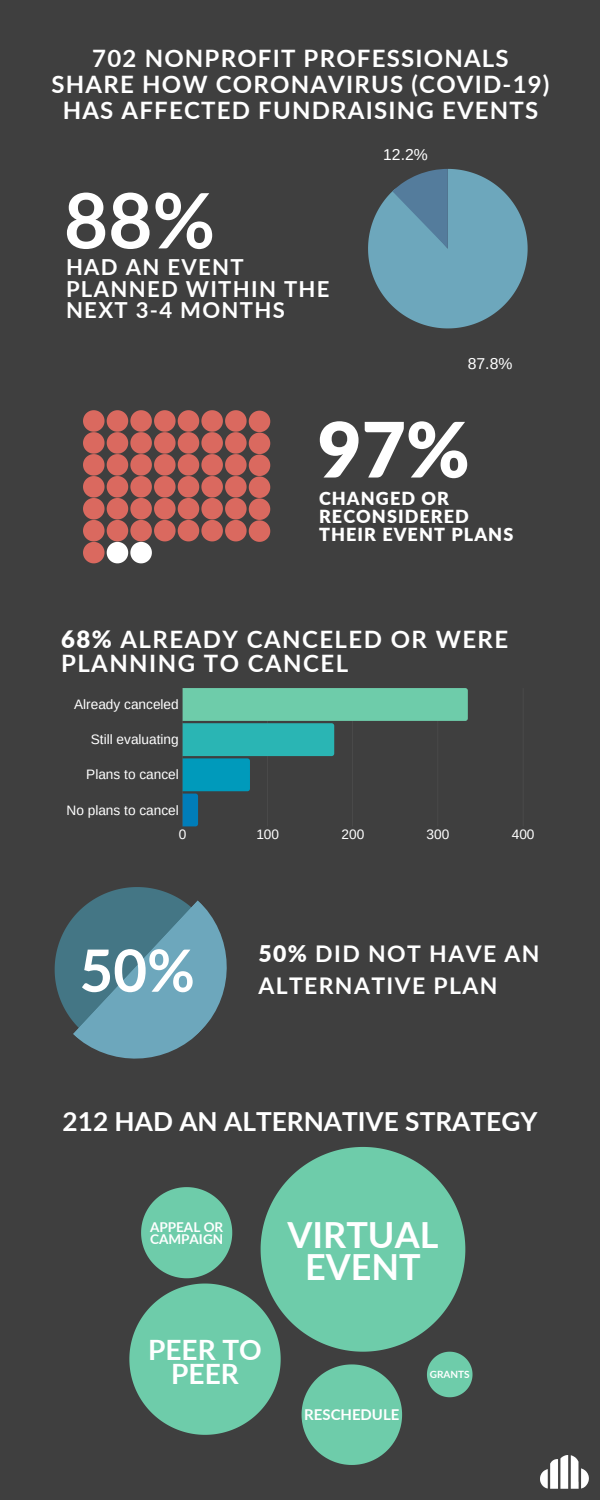
<style>
.page{position:relative;width:600px;height:1500px;background:#3f3f3f}
.page>*{position:absolute;margin:0;border:0;box-sizing:border-box;transform-origin:0 0}
.t1{font:900 76.4px "Lato";color:#fff}
.t2{font:700 76.4px "Lato";color:#fff}
.t3{font:700 58.3px "Lato";color:#fff}
.t4{font:700 36px/31.8px "Lato";color:#fff;text-align:center}
.t5{font:700 28px/24.3px "Lato";color:#fff;text-align:center}
.t6{font:700 26.2px "Lato";color:#fff}
.t7{font:700 24px/26.2px "Lato";letter-spacing:.05em;color:#fff;text-align:center}
.t8{font:700 23px/31.5px "Lato";letter-spacing:.06em;color:#fff}
.t9{font:700 22.1px/21.6px "Lato";letter-spacing:.06em;color:#fff}
.t10{font:900 18px/18px "Lato";letter-spacing:.06em;color:#fff}
.t11{font:15.7px "Arimo";color:#fff}
.t12{font:700 14.9px "Lato";color:#fff}
.t13{font:13.7px "Arimo";color:#fff}
.t14{font:700 13.5px/11.9px "Lato";color:#fff}
.t15{font:700 10px "Lato";color:#fff}
.s1{font-weight:900}
</style>
<div class="page">
<svg style="left:368px;top:169px;width:160px;height:159px"></svg>
<hr style="left:523px;top:688px;width:1px;height:138px;background:#fff">
<svg style="left:183px;top:688px;width:285px;height:138px"></svg>
<svg style="left:55px;top:887px;width:126px;height:134px"></svg>
<svg style="left:73px;top:900px;width:154px;height:159px;background:#598899"></svg>
<svg style="left:261px;top:1147px;width:204px;height:205px;fill:#6eccaa"></svg>
<svg style="left:129px;top:1284px;width:152px;height:151px"></svg>
<svg style="left:302px;top:1364px;width:100px;height:101px"></svg>
<svg style="left:141px;top:1187px;width:91px;height:91px"></svg>
<svg style="left:83px;top:410px;width:187px;height:153px"></svg>
<svg style="left:427px;top:1352px;width:46px;height:45px"></svg>
<img style="left:540px;top:1455px;width:49px;height:33px">
<p class="t7" style="left:51px;top:44px;width:500px">702 NONPROFIT PROFESSIONALS<br>SHARE HOW CORONAVIRUS (COVID-19)<br>HAS AFFECTED FUNDRAISING EVENTS</p>
<h1 class="t2" style="left:64px;top:173px;width:153px">88%</h1>
<p class="t9" style="left:66px;top:256px;width:265px">HAD AN EVENT<br>PLANNED WITHIN THE<br>NEXT 3-4 MONTHS</p>
<p class="t11" style="left:383px;top:146px;width:46px">12.2%</p>
<p class="t11" style="left:468px;top:355px;width:46px">87.8%</p>
<h1 class="t1" style="left:317px;top:402px;width:154px">97%</h1>
<p class="t10" style="left:319px;top:489px;width:196px">CHANGED OR<br>RECONSIDERED<br>THEIR EVENT PLANS</p>
<p class="t7" style="left:61px;top:627px;width:449px;line-height:24px;text-align:left"><span class="s1">68%</span> ALREADY CANCELED OR WERE<br>PLANNING TO CANCEL</p>
<p class="t13" style="left:74px;top:697px;width:106px">Already canceled</p>
<p class="t13" style="left:91px;top:732px;width:90px">Still evaluating</p>
<p class="t13" style="left:86px;top:767px;width:94px">Plans to cancel</p>
<p class="t13" style="left:67px;top:802px;width:114px">No plans to cancel</p>
<p class="t13" style="left:179px;top:827px;width:9px">0</p>
<p class="t13" style="left:256px;top:827px;width:24px">100</p>
<p class="t13" style="left:342px;top:827px;width:24px">200</p>
<p class="t13" style="left:427px;top:827px;width:24px">300</p>
<p class="t13" style="left:512px;top:827px;width:24px">400</p>
<h2 class="t3" style="left:79px;top:934px;width:117px">50%</h2>
<p class="t8" style="left:258px;top:937px;width:283px"><span class="s1">50%</span> DID NOT HAVE AN<br>ALTERNATIVE PLAN</p>
<p class="t6" style="left:63px;top:1105px;width:476px">212 HAD AN ALTERNATIVE STRATEGY</p>
<p class="t14" style="left:150px;top:1221px;width:75px">APPEAL OR<br>CAMPAIGN</p>
<p class="t5" style="left:148px;top:1337px;width:115px">PEER TO<br>PEER</p>
<h3 class="t4" style="left:288px;top:1218px;width:152px">VIRTUAL<br>EVENT</h3>
<p class="t12" style="left:304px;top:1406px;width:97px">RESCHEDULE</p>
<p class="t15" style="left:430px;top:1368px;width:41px">GRANTS</p>
</div>
